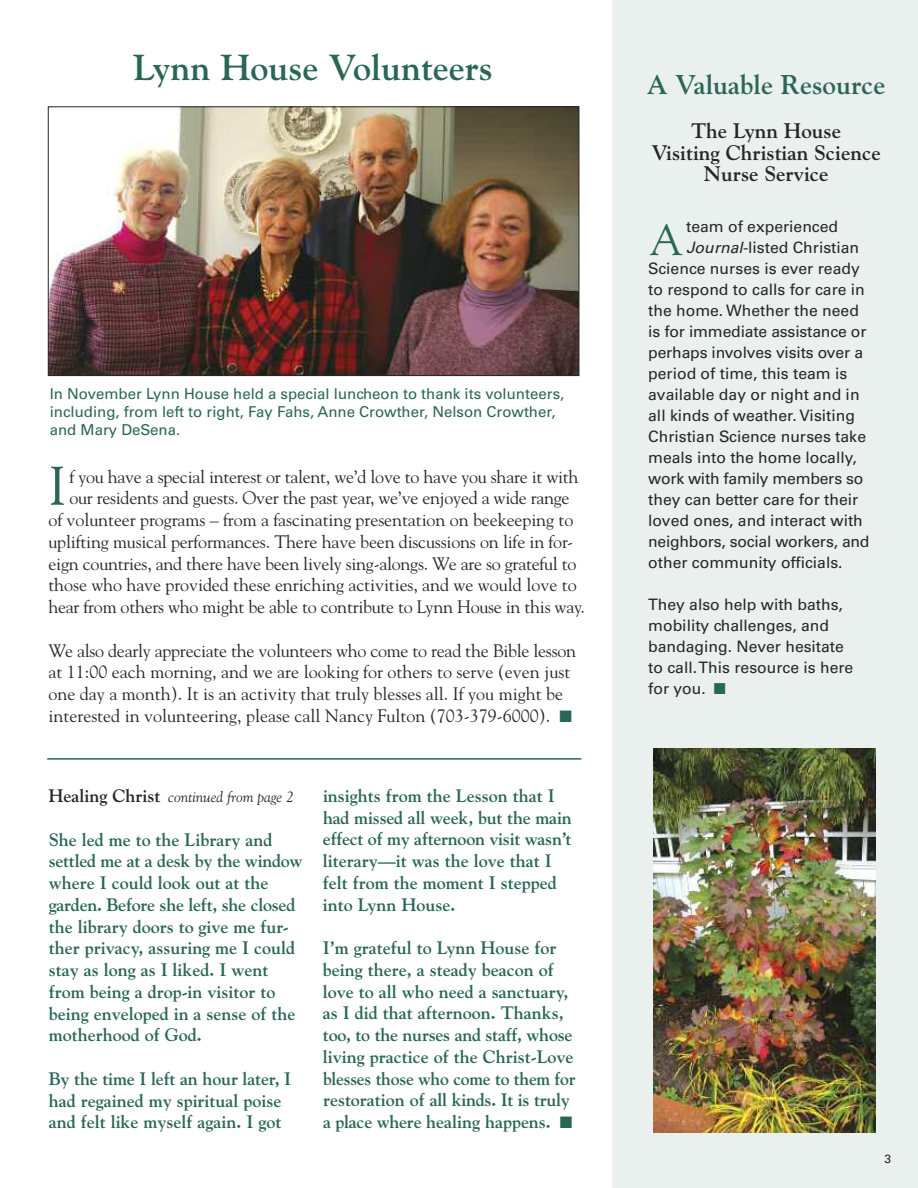
<style>
.page{position:relative;width:918px;height:1188px;background:#fff}
.page>*{position:absolute;margin:0;border:0;box-sizing:border-box;transform-origin:0 0}
.t1{font:54px "Goudy";color:#2a6655}
.t2{font:43.5px "Goudy";color:#2a6655}
.t3{font:700 36px "Goudy";color:#2a6655}
.t4{font:700 27px "Goudy";color:#2a6655}
.t5{font:700 21px/21.8px "Goudy";color:#272627;text-align:center}
.t6{font:700 18px/21.8px "Goudy";color:#2a6655}
.t7{font:18px/21.8px "Goudy";letter-spacing:-.01em;color:#272627}
.t8{font:15.75px/21px "Univers";color:#272627}
.t9{font:15px/18px "Univers";color:#2a6655}
.t10{font:italic 15px "Goudy";color:#272627}
.t11{font:12px "Univers";color:#272627}
.s1{color:#2a6655}
.s2{font-weight:700;font-style:normal;font-size:18px}
.s3{font-style:italic}
</style>
<div class="page">
<img style="left:50px;top:108px;width:527px;height:266px">
<div style="left:48px;top:106px;width:531px;height:270px;border:1px solid #272627"></div>
<div style="left:612px;top:0;width:306px;height:1188px;background:#eaf0ee"></div>
<img style="left:654px;top:748px;width:221px;height:385px">
<hr style="left:47px;top:758px;width:534px;height:2px;background:#2a6655">
<h3 class="t3" style="left:133px;top:46px;width:361px">Lynn House Volunteers</h3>
<p class="t9" style="left:50px;top:386px;width:516px">In November Lynn House held a special luncheon to thank its volunteers, including, from left to right, Fay Fahs, Anne Crowther, Nelson Crowther, and Mary DeSena.</p>
<h1 class="t1" style="left:48px;top:454px;width:19px">I</h1>
<p class="t7" style="left:69px;top:466px;width:511px">f you have a special interest or talent, we’d love to have you share it with</p>
<p class="t7" style="left:69px;top:487px;width:502px">our residents and guests. Over the past year, we’ve enjoyed a wide range</p>
<p class="t7" style="left:48px;top:509px;width:526px">of volunteer programs – from a fascinating presentation on beekeeping to</p>
<p class="t7" style="left:48px;top:531px;width:526px">uplifting musical performances. There have been discussions on life in for-</p>
<p class="t7" style="left:48px;top:553px;width:530px">eign countries, and there have been lively sing-alongs. We are so grateful to</p>
<p class="t7" style="left:48px;top:574px;width:530px">those who have provided these enriching activities, and we would love to</p>
<p class="t7" style="left:48px;top:596px;width:538px">hear from others who might be able to contribute to Lynn House in this way.</p>
<p class="t7" style="left:48px;top:640px;width:529px">We also dearly appreciate the volunteers who come to read the Bible lesson at 11:00 each morning, and we are looking for others to serve (even just one day a month). It is an activity that truly blesses all. If you might be interested in volunteering, please call Nancy Fulton (703-379-6000). <span class="s1">■</span></p>
<p class="t10" style="left:49px;top:788px;width:247px"><span class="s2">Healing Christ</span> continued from page 2</p>
<p class="t6" style="left:49px;top:828px;width:255px">She led me to the Library and settled me at a desk by the window where I could look out at the garden. Before she left, she closed the library doors to give me fur&shy;ther privacy, assuring me I could stay as long as I liked. I went from being a drop-in visitor to being enveloped in a sense of the motherhood of God.</p>
<p class="t6" style="left:49px;top:1068px;width:244px">By the time I left an hour later, I had regained my spiritual poise and felt like myself again. I got</p>
<p class="t6" style="left:323px;top:785px;width:250px">insights from the Lesson that I had missed all week, but the main effect of my afternoon visit wasn’t literary—it was the love that I felt from the moment I stepped into Lynn House.</p>
<p class="t6" style="left:323px;top:937px;width:254px">I’m grateful to Lynn House for being there, a steady beacon of love to all who need a sanctuary, as I did that afternoon. Thanks, too, to the nurses and staff, whose living practice of the Christ-Love blesses those who come to them for restoration of all kinds. It is truly a place where healing happens. ■</p>
<h3 class="t4" style="left:647px;top:69px;width:240px">A Valuable Resource</h3>
<p class="t5" style="left:652px;top:120px;width:231px">The Lynn House<br>Visiting Christian Science<br>Nurse Service</p>
<p class="t8" style="left:686px;top:217px;width:154px">team of experienced</p>
<p class="t8" style="left:686px;top:238px;width:175px"><span class="s3">Journal</span>-listed Christian</p>
<p class="t8" style="left:648px;top:259px;width:213px">Science nurses is ever ready</p>
<p class="t8" style="left:648px;top:280px;width:218px">to respond to calls for care in</p>
<p class="t8" style="left:648px;top:301px;width:212px">the home. Whether the need</p>
<p class="t8" style="left:648px;top:322px;width:220px">is for immediate assistance or</p>
<p class="t8" style="left:648px;top:343px;width:216px">perhaps involves visits over a</p>
<p class="t8" style="left:648px;top:364px;width:201px">period of time, this team is</p>
<p class="t8" style="left:648px;top:385px;width:213px">available day or night and in</p>
<p class="t8" style="left:648px;top:406px;width:208px">all kinds of weather. Visiting</p>
<p class="t8" style="left:648px;top:427px;width:219px">Christian Science nurses take</p>
<p class="t8" style="left:648px;top:448px;width:210px">meals into the home locally,</p>
<p class="t8" style="left:648px;top:469px;width:217px">work with family members so</p>
<p class="t8" style="left:648px;top:490px;width:212px">they can better care for their</p>
<p class="t8" style="left:648px;top:511px;width:216px">loved ones, and interact with</p>
<p class="t8" style="left:648px;top:532px;width:223px">neighbors, social workers, and</p>
<p class="t8" style="left:648px;top:553px;width:196px">other community officials.</p>
<p class="t8" style="left:648px;top:595px;width:207px">They also help with baths, mobility challenges, and bandaging. Never hesitate to call.This resource is here for you. <span class="s1">■</span></p>
<h2 class="t2" style="left:649px;top:214px;width:35px">A</h2>
<p class="t11" style="left:884px;top:1154px;width:8px">3</p>
</div>
